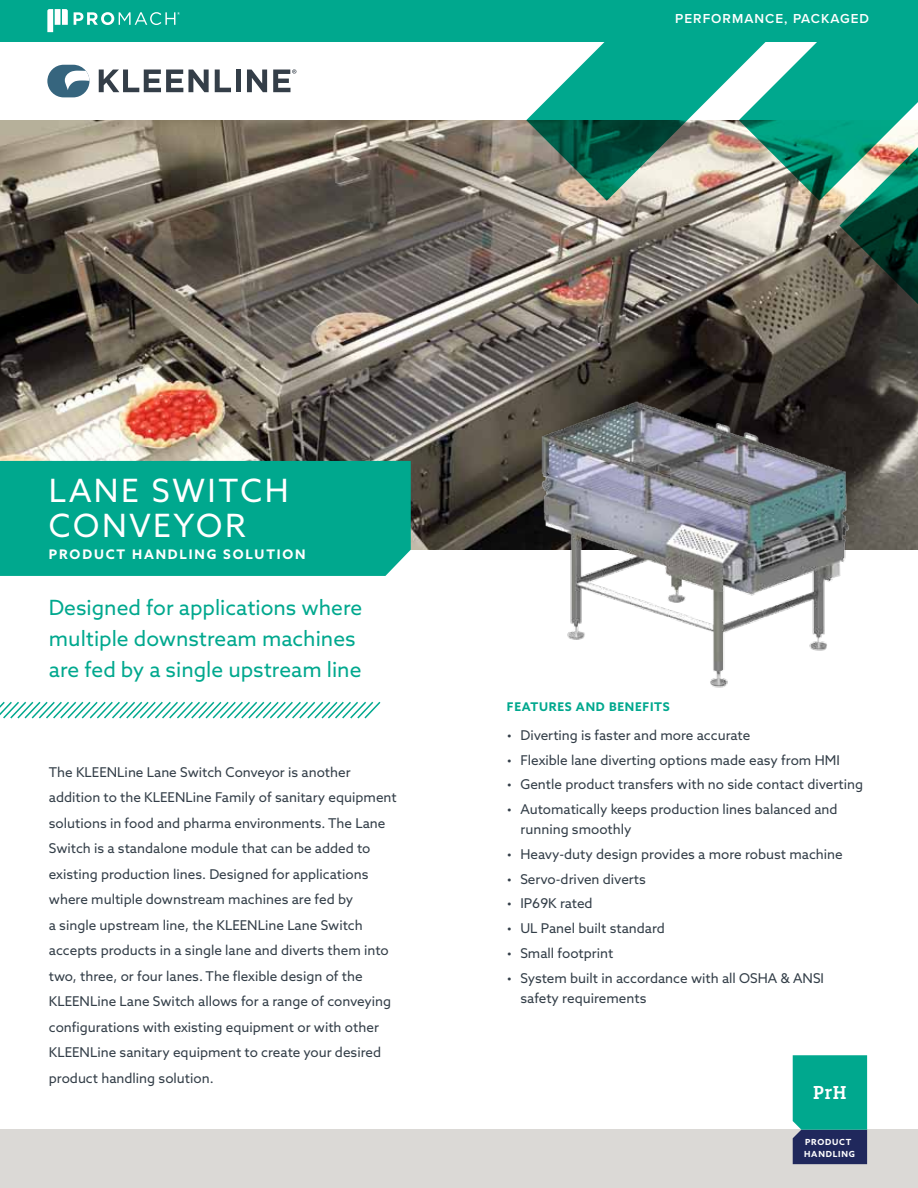
<style>
.page{position:relative;width:918px;height:1188px;background:#fff}
.page>*{position:absolute;margin:0;border:0;box-sizing:border-box;transform-origin:0 0}
.t1{font:32.1px/34.5px "Azo Sans";letter-spacing:.08em;color:#fff}
.t2{font:21px/31.2px "Azo Sans";color:#00a88e}
.t3{font:500 19.2px "Vista Slab OTCE";color:#fff}
.t4{font:13.5px/25.5px "Azo Sans";color:#333e48}
.t5{font:600 13.5px "Proxima Nova";letter-spacing:.075em;color:#fff}
.t6{font:700 13.2px "Azo Sans";letter-spacing:.14em;color:#fff}
.t7{font:700 12px "Azo Sans";letter-spacing:.06em;color:#00a88e}
.t8{font:700 8.4px/12px "Azo Sans";letter-spacing:.09em;color:#fff}
</style>
<div class="page">
<img style="left:0;top:120px;width:918px;height:430px">
<img style="left:526px;top:41px;width:392px;height:265px">
<div style="left:0;top:0;width:918px;height:41px;background:#00a88e"></div>
<div style="left:0;top:461px;width:411px;height:115px;background:#00a88e"></div>
<svg style="left:0;top:701px;width:381px;height:18px"></svg>
<img style="left:525px;top:387px;width:342px;height:301px">
<div style="left:0;top:1130px;width:918px;height:58px;background:#dbd9d6"></div>
<svg style="left:793px;top:1055px;width:74px;height:109px;background:#0d817f"></svg>
<svg style="left:99px;top:70px;width:110px;height:22px"></svg>
<svg style="left:215px;top:70px;width:16px;height:22px"></svg>
<div style="left:236px;top:70px;width:5px;height:22px;background:#343e48"></div>
<svg style="left:247px;top:70px;width:20px;height:22px"></svg>
<svg style="left:273px;top:69px;width:23px;height:23px"></svg>
<svg style="left:47px;top:65px;width:42px;height:32px"></svg>
<svg style="left:47px;top:9px;width:21px;height:23px"></svg>
<svg style="left:74px;top:12px;width:106px;height:13px"></svg>
<p class="t5" style="left:675px;top:9px;width:196px">PERFORMANCE, PACKAGED</p>
<h1 class="t1" style="left:49px;top:473px;width:198px;text-indent:103px">Switch<br>Conveyor</h1>
<p class="t6" style="left:49px;top:546px;width:258px">PRODUCT HANDLING SOLUTION</p>
<h1 class="t1" style="left:49px;top:473px;width:44px">Lane</h1>
<h2 class="t2" style="left:49px;top:591px;width:315px">Designed for applications where multiple downstream machines are fed by a single upstream line</h2>
<p class="t4" style="left:49px;top:759px;width:349px">The KLEENLine Lane Switch Conveyor is another addition to the KLEENLine Family of sanitary equipment solutions in food and pharma environments. The Lane Switch is a standalone module that can be added to existing production lines. Designed for applications where multiple downstream machines are fed by<br>a single upstream line, the KLEENLine Lane Switch accepts products in a single lane and diverts them into two, three, or four lanes. The flexible design of the KLEENLine Lane Switch allows for a range of conveying configurations with existing equipment or with other KLEENLine sanitary equipment to create your desired product handling solution.</p>
<p class="t7" style="left:507px;top:699px;width:164px">FEATURES AND BENEFITS</p>
<p class="t4" style="left:507px;top:722px;width:245px">• Diverting is faster and more accurate</p>
<p class="t4" style="left:507px;top:747px;width:334px">• Flexible lane diverting options made easy from HMI</p>
<p class="t4" style="left:507px;top:772px;width:358px">• Gentle product transfers with no side contact diverting</p>
<p class="t4" style="left:520px;top:800px;width:319px;line-height:19.5px;text-indent:-14px">• Automatically keeps production lines balanced and running smoothly</p>
<p class="t4" style="left:507px;top:841px;width:337px">• Heavy-duty design provides a more robust machine</p>
<p class="t4" style="left:507px;top:866px;width:141px">• Servo-driven diverts</p>
<p class="t4" style="left:507px;top:891px;width:87px">• IP69K rated</p>
<p class="t4" style="left:507px;top:916px;width:160px">• UL Panel built standard</p>
<p class="t4" style="left:507px;top:941px;width:108px">• Small footprint</p>
<p class="t4" style="left:520px;top:968px;width:305px;line-height:19.5px;text-indent:-14px">• System built in accordance with all OSHA &amp; ANSI safety requirements</p>
<h3 class="t3" style="left:813px;top:1082px;width:36px">PrH</h3>
<p class="t8" style="left:804px;top:1136px;width:52px">PRODUCT<br>HANDLING</p>
</div>
